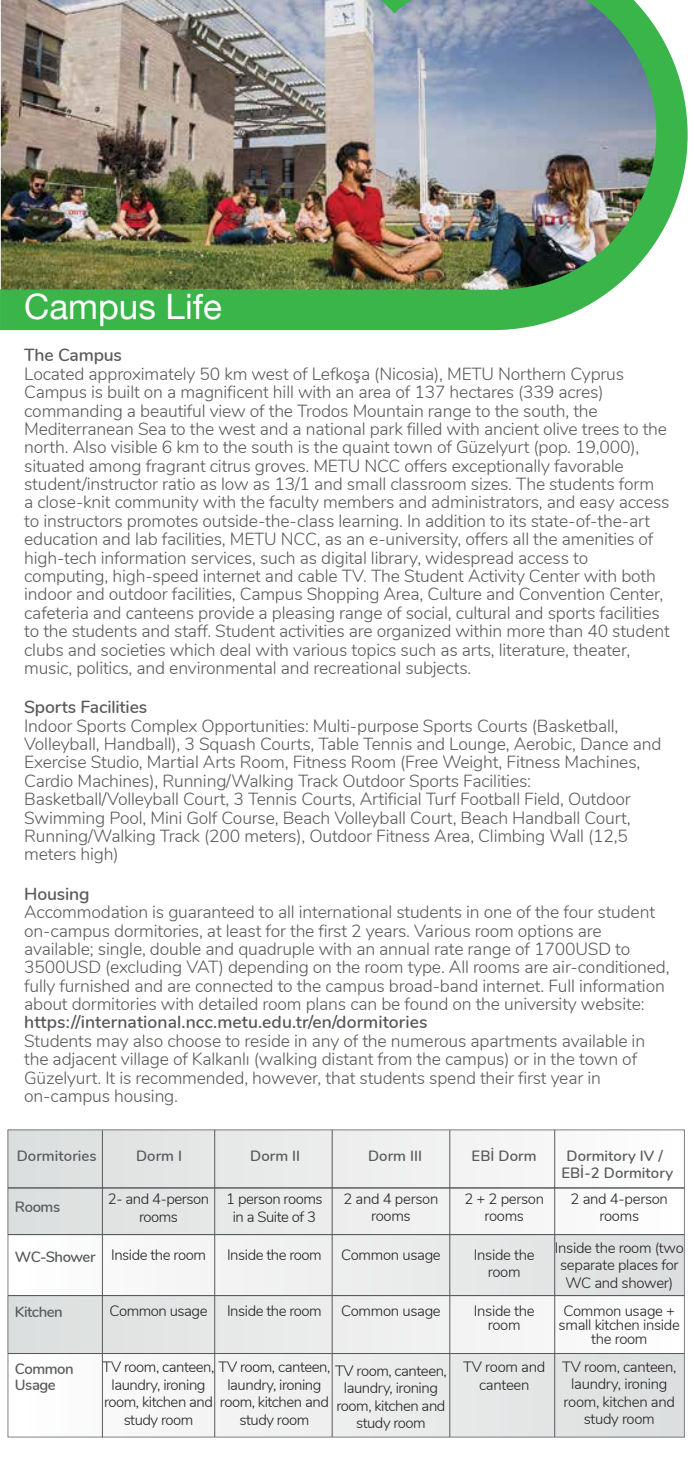
<style>
.page{position:relative;width:695px;height:1474px;background:#fff}
.page>*{position:absolute;margin:0;border:0;box-sizing:border-box;transform-origin:0 0}
.t1{font:35px "Helvetica Neue";color:#fff}
.t2{font:300 17.5px/18.4px "Nunito";letter-spacing:-.01em;color:#58595b}
.t3{font:600 17.5px "Nunito";letter-spacing:.005em;color:#54565b}
.t4{font:600 17.5px "Nunito";letter-spacing:-.01em;color:#58595b}
.t5{font:300 14.88px/17.5px "Nunito";letter-spacing:-.03em;color:#231f20;text-align:center}
.t6{font:600 14.88px/17.5px "Nunito";letter-spacing:.005em;color:#58595b;text-align:center}
.t7{font:600 14.88px/15.8px "Nunito";letter-spacing:-.03em;color:#58595b}
.t8{font:600 14.88px "Nunito";letter-spacing:-.035em;color:#58595b}
</style>
<div class="page">
<svg style="left:0;top:0;width:688px;height:330px;fill:#39b54a"></svg>
<div style="left:8px;top:1187px;width:676px;height:47px;background:linear-gradient(to right,#dbdede,#fefdfd)"></div>
<div style="left:8px;top:1187px;width:676px;height:47px;border:1px solid #808285"></div>
<div style="left:8px;top:1295px;width:676px;height:58px;background:linear-gradient(to right,#dbdede,#fefdfd)"></div>
<div style="left:8px;top:1234px;width:676px;height:61px;background:linear-gradient(to right,#fefefe,#dbdede)"></div>
<div style="left:8px;top:1353px;width:676px;height:83px;background:linear-gradient(to right,#fefefe,#dbdede)"></div>
<div style="left:8px;top:1129px;width:676px;height:58px;background:linear-gradient(to right,#dbdede,#fefdfd)"></div>
<div style="left:8px;top:1129px;width:676px;height:59px;border:1px solid #808285"></div>
<hr style="left:8px;top:1234px;width:676px;height:1px;background:#58595b">
<hr style="left:8px;top:1187px;width:676px;height:1px;background:#58595b">
<hr style="left:8px;top:1295px;width:676px;height:1px;background:#58595b">
<hr style="left:8px;top:1353px;width:676px;height:1px;background:#58595b">
<hr style="left:214px;top:1129px;width:1px;height:307px;background:#58595b">
<hr style="left:102px;top:1130px;width:1px;height:49px;background:#58595b">
<hr style="left:102px;top:1179px;width:1px;height:258px;background:#58595b">
<hr style="left:332px;top:1129px;width:1px;height:307px;background:#58595b">
<hr style="left:449px;top:1129px;width:1px;height:307px;background:#58595b">
<hr style="left:554px;top:1129px;width:1px;height:307px;background:#58595b">
<img style="left:1px;top:0;width:655px;height:290px">
<h1 class="t1" style="left:24px;top:282px;width:199px">Campus Life</h1>
<p class="t4" style="left:24px;top:342px;width:99px">The Campus</p>
<p class="t2" style="left:24px;top:363px;width:647px">Located approximately 50 km west of Lefkoşa (Nicosia), METU Northern Cyprus Campus is built on a magnificent hill with an area of 137 hectares (339 acres) commanding a beautiful view of the Trodos Mountain range to the south, the Mediterranean Sea to the west and a national park filled with ancient olive trees to the north. Also visible 6 km to the south is the quaint town of Güzelyurt (pop. 19,000), situated among fragrant citrus groves. METU NCC offers exceptionally favorable student/instructor ratio as low as 13/1 and small classroom sizes. The students form<br>a close-knit community with the faculty members and administrators, and easy access to instructors promotes outside-the-class learning. In addition to its state-of-the-art education and lab facilities, METU NCC, as an e-university, offers all the amenities of high-tech information services, such as digital library, widespread access to computing, high-speed internet and cable TV. The Student Activity Center with both indoor and outdoor facilities, Campus Shopping Area, Culture and Convention Center, cafeteria and canteens provide a pleasing range of social, cultural and sports facilities to the students and staff. Student activities are organized within more than 40 student clubs and societies which deal with various topics such as arts, literature, theater, music, politics, and environmental and recreational subjects.</p>
<p class="t4" style="left:24px;top:694px;width:124px">Sports Facilities</p>
<p class="t2" style="left:24px;top:715px;width:638px">Indoor Sports Complex Opportunities: Multi-purpose Sports Courts (Basketball, Volleyball, Handball), 3 Squash Courts, Table Tennis and Lounge, Aerobic, Dance and Exercise Studio, Martial Arts Room, Fitness Room (Free Weight, Fitness Machines, Cardio Machines), Running/Walking Track Outdoor Sports Facilities:<br>Basketball/Volleyball Court, 3 Tennis Courts, Artificial Turf Football Field, Outdoor Swimming Pool, Mini Golf Course, Beach Volleyball Court, Beach Handball Court, Running/Walking Track (200 meters), Outdoor Fitness Area, Climbing Wall (12,5 meters high)</p>
<p class="t4" style="left:24px;top:880px;width:67px">Housing</p>
<p class="t2" style="left:24px;top:902px;width:646px">Accommodation is guaranteed to all international students in one of the four student on-campus dormitories, at least for the first 2 years. Various room options are available; single, double and quadruple with an annual rate range of 1700USD to 3500USD (excluding VAT) depending on the room type. All rooms are air-conditioned, fully furnished and are connected to the campus broad-band internet. Full information about dormitories with detailed room plans can be found on the university website:</p>
<p class="t3" style="left:24px;top:1009px;width:405px">https://international.ncc.metu.edu.tr/en/dormitories</p>
<p class="t2" style="left:24px;top:1030px;width:622px">Students may also choose to reside in any of the numerous apartments available in the adjacent village of Kalkanlı (walking distant from the campus) or in the town of Güzelyurt. It is recommended, however, that students spend their first year in on-campus housing.</p>
<p class="t6" style="left:17px;top:1146px;width:81px">Dormitories</p>
<p class="t6" style="left:136px;top:1146px;width:48px">Dorm I</p>
<p class="t6" style="left:250px;top:1146px;width:52px">Dorm II</p>
<p class="t6" style="left:368px;top:1146px;width:56px">Dorm III</p>
<p class="t6" style="left:471px;top:1146px;width:66px">EBİ Dorm</p>
<p class="t6" style="left:561px;top:1146px;width:113px">Dormitory IV /<br>EBİ-2 Dormitory</p>
<p class="t5" style="left:108px;top:1189px;width:103px">2- and 4-person rooms</p>
<p class="t5" style="left:111px;top:1245px;width:96px">Inside the room</p>
<p class="t5" style="left:570px;top:1189px;width:99px">2 and 4-person rooms</p>
<p class="t5" style="left:554px;top:1238px;width:130px">Inside the room (two separate places for<br>WC and shower)</p>
<p class="t5" style="left:558px;top:1302px;width:123px;line-height:14px">Common usage + small kitchen inside the room</p>
<p class="t5" style="left:562px;top:1357px;width:116px">TV room, canteen, laundry, ironing room, kitchen and study room</p>
<p class="t5" style="left:464px;top:1189px;width:81px">2 + 2 person rooms</p>
<p class="t5" style="left:473px;top:1245px;width:62px">Inside the room</p>
<p class="t5" style="left:473px;top:1302px;width:62px;line-height:14px">Inside the room</p>
<p class="t5" style="left:463px;top:1357px;width:84px">TV room and canteen</p>
<p class="t5" style="left:343px;top:1189px;width:96px">2 and 4 person rooms</p>
<p class="t5" style="left:341px;top:1245px;width:101px">Common usage</p>
<p class="t5" style="left:226px;top:1189px;width:98px">1 person rooms in a Suite of 3</p>
<p class="t5" style="left:227px;top:1245px;width:96px">Inside the room</p>
<p class="t6" style="left:15px;top:1196px;width:47px">Rooms</p>
<p class="t8" style="left:15px;top:1246px;width:82px">WC-Shower</p>
<p class="t5" style="left:227px;top:1301px;width:96px">Inside the room</p>
<p class="t5" style="left:341px;top:1301px;width:101px">Common usage</p>
<p class="t5" style="left:109px;top:1301px;width:99px">Common usage</p>
<p class="t7" style="left:15px;top:1302px;width:49px">Kitchen</p>
<p class="t5" style="left:103px;top:1357px;width:229px">TV room, canteen, TV room, canteen,</p>
<p class="t5" style="left:111px;top:1374px;width:95px">laundry, ironing</p>
<p class="t5" style="left:104px;top:1392px;width:110px">room, kitchen and</p>
<p class="t5" style="left:124px;top:1409px;width:71px">study room</p>
<p class="t7" style="left:15px;top:1360px;width:60px">Common<br>Usage</p>
<p class="t5" style="left:335px;top:1360px;width:113px">TV room, canteen, laundry, ironing room, kitchen and study room</p>
<p class="t5" style="left:220px;top:1374px;width:110px">laundry, ironing room, kitchen and study room</p>
</div>
